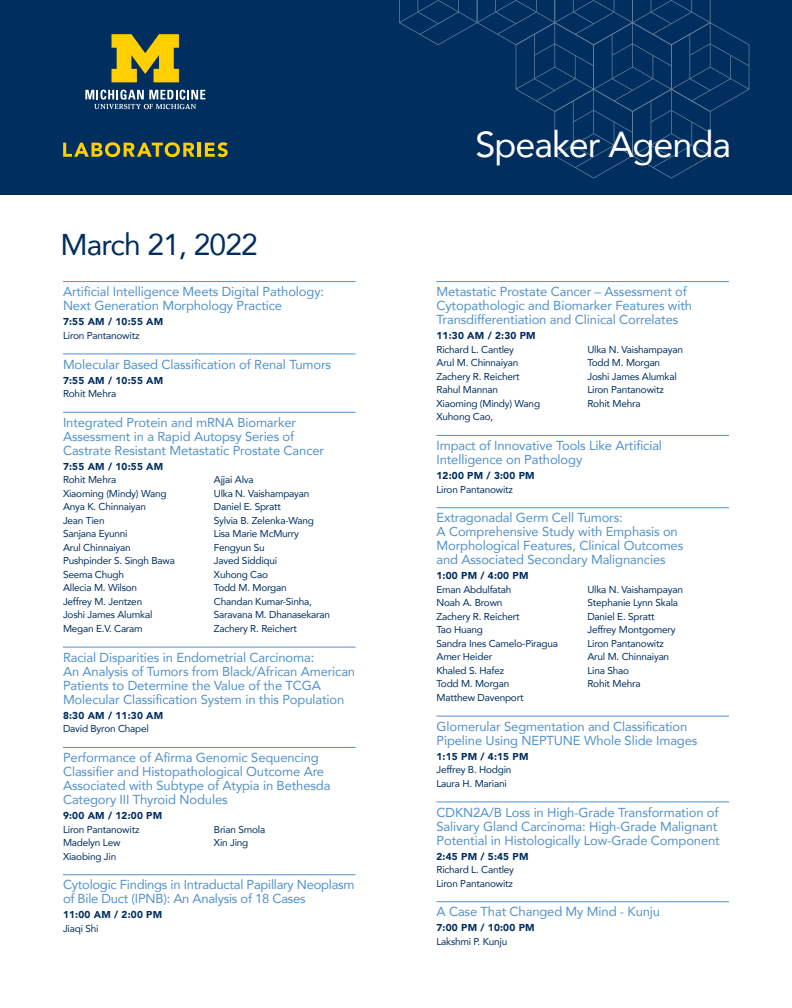
<style>
.page{position:relative;width:792px;height:1008px;background:#fff}
.page>*{position:absolute;margin:0;border:0;box-sizing:border-box;transform-origin:0 0}
.t1{font:36px "Avenir";letter-spacing:-.03em;color:#fff}
.Paragraph_Style_1{font:30px "Avenir";letter-spacing:-.03em;color:#002e5e}
.t2{font:13px/14px "Avenir";letter-spacing:-.01em;color:#5291c8}
.name{font:10px/13.5px "Avenir";letter-spacing:-.02em;color:#002e5e}
.Time{font:900 10px "Avenir";letter-spacing:.02em;color:#002e5e}
</style>
<div class="page">
<div style="left:0;top:0;width:792px;height:194px;background:#002e5e"></div>
<svg style="left:399px;top:0;width:350px;height:178px"></svg>
<hr style="left:63px;top:281px;width:293px;height:1px;background:#5291c8">
<hr style="left:63px;top:354px;width:293px;height:1px;background:#5291c8">
<hr style="left:63px;top:412px;width:293px;height:1px;background:#5291c8">
<hr style="left:63px;top:647px;width:293px;height:1px;background:#5291c8">
<hr style="left:63px;top:747px;width:293px;height:1px;background:#5291c8">
<hr style="left:63px;top:875px;width:293px;height:1px;background:#5291c8">
<hr style="left:436px;top:281px;width:293px;height:1px;background:#5291c8">
<hr style="left:436px;top:435px;width:293px;height:1px;background:#5291c8">
<hr style="left:436px;top:508px;width:293px;height:1px;background:#5291c8">
<hr style="left:436px;top:716px;width:293px;height:1px;background:#5291c8">
<hr style="left:436px;top:802px;width:293px;height:1px;background:#5291c8">
<hr style="left:436px;top:902px;width:293px;height:1px;background:#5291c8">
<svg style="left:85px;top:90px;width:120px;height:19px"></svg>
<svg style="left:112px;top:34px;width:67px;height:48px"></svg>
<svg style="left:63px;top:142px;width:132px;height:15px"></svg>
<hr style="left:198px;top:143px;width:3px;height:14px;background:#ffcf01">
<svg style="left:205px;top:142px;width:23px;height:15px"></svg>
<p class="Paragraph_Style_1" style="left:60px;top:221px;width:199px">March 21, 2022</p>
<p class="t2" style="left:63px;top:284px;width:263px">Artificial Intelligence Meets Digital Pathology:<br>Next Generation Morphology Practice</p>
<p class="Time" style="left:63px;top:313px;width:102px">7:55 AM / 10:55 AM</p>
<p class="name" style="left:63px;top:328px;width:78px">Liron Pantanowitz</p>
<p class="t2" style="left:63px;top:357px;width:270px">Molecular Based Classification of Renal Tumors</p>
<p class="Time" style="left:63px;top:372px;width:102px">7:55 AM / 10:55 AM</p>
<p class="name" style="left:63px;top:387px;width:55px">Rohit Mehra</p>
<p class="t2" style="left:63px;top:415px;width:263px">Integrated Protein and mRNA Biomarker<br>Assessment in a Rapid Autopsy Series of<br>Castrate Resistant Metastatic Prostate Cancer</p>
<p class="Time" style="left:63px;top:458px;width:102px">7:55 AM / 10:55 AM</p>
<p class="name" style="left:63px;top:473px;width:113px">Rohit Mehra<br>Xiaoming (Mindy) Wang<br>Anya K. Chinnaiyan<br>Jean Tien<br>Sanjana Eyunni<br>Arul Chinnaiyan<br>Pushpinder S. Singh Bawa<br>Seema Chugh<br>Allecia M. Wilson<br>Jeffrey M. Jentzen<br>Joshi James Alumkal<br>Megan E.V. Caram</p>
<p class="name" style="left:214px;top:473px;width:118px">Ajjai Alva<br>Ulka N. Vaishampayan<br>Daniel E. Spratt<br>Sylvia B. Zelenka-Wang<br>Lisa Marie McMurry<br>Fengyun Su<br>Javed Siddiqui<br>Xuhong Cao<br>Todd M. Morgan<br>Chandan Kumar-Sinha,<br>Saravana M. Dhanasekaran<br>Zachery R. Reichert</p>
<p class="t2" style="left:63px;top:650px;width:294px">Racial Disparities in Endometrial Carcinoma:<br>An Analysis of Tumors from Black/African American Patients to Determine the Value of the TCGA Molecular Classification System in this Population</p>
<p class="Time" style="left:63px;top:707px;width:102px">8:30 AM / 11:30 AM</p>
<p class="name" style="left:63px;top:722px;width:87px">David Byron Chapel</p>
<p class="t2" style="left:63px;top:750px;width:269px">Performance of Afirma Genomic Sequencing Classifier and Histopathological Outcome Are Associated with Subtype of Atypia in Bethesda Category III Thyroid Nodules</p>
<p class="Time" style="left:63px;top:807px;width:101px">9:00 AM / 12:00 PM</p>
<p class="name" style="left:63px;top:822px;width:78px">Liron Pantanowitz<br>Madelyn Lew<br>Xiaobing Jin</p>
<p class="name" style="left:214px;top:822px;width:53px">Brian Smola<br>Xin Jing</p>
<p class="t2" style="left:63px;top:878px;width:293px">Cytologic Findings in Intraductal Papillary Neoplasm of Bile Duct (IPNB): An Analysis of 18 Cases</p>
<p class="Time" style="left:63px;top:906px;width:101px">11:00 AM / 2:00 PM</p>
<p class="name" style="left:63px;top:921px;width:37px">Jiaqi Shi</p>
<p class="t1" style="left:476px;top:116px;width:257px">Speaker Agenda</p>
<p class="t2" style="left:436px;top:284px;width:257px">Metastatic Prostate Cancer – Assessment of<br>Cytopathologic and Biomarker Features with<br>Transdifferentiation and Clinical Correlates</p>
<p class="Time" style="left:436px;top:327px;width:101px">11:30 AM / 2:30 PM</p>
<p class="name" style="left:436px;top:342px;width:105px">Richard L. Cantley<br>Arul M. Chinnaiyan<br>Zachery R. Reichert<br>Rahul Mannan<br>Xiaoming (Mindy) Wang<br>Xuhong Cao,</p>
<p class="name" style="left:587px;top:342px;width:97px">Ulka N. Vaishampayan<br>Todd M. Morgan<br>Joshi James Alumkal<br>Liron Pantanowitz<br>Rohit Mehra</p>
<p class="t2" style="left:436px;top:438px;width:227px">Impact of Innovative Tools Like Artificial<br>Intelligence on Pathology</p>
<p class="Time" style="left:436px;top:467px;width:100px">12:00 PM / 3:00 PM</p>
<p class="name" style="left:436px;top:482px;width:78px">Liron Pantanowitz</p>
<p class="t2" style="left:436px;top:511px;width:248px">Extragonadal Germ Cell Tumors:<br>A Comprehensive Study with Emphasis on Morphological Features, Clinical Outcomes and Associated Secondary Malignancies</p>
<p class="Time" style="left:436px;top:567px;width:94px">1:00 PM / 4:00 PM</p>
<p class="name" style="left:436px;top:582px;width:123px">Eman Abdulfatah<br>Noah A. Brown<br>Zachery R. Reichert<br>Tao Huang<br>Sandra Ines Camelo-Piragua<br>Amer Heider<br>Khaled S. Hafez<br>Todd M. Morgan<br>Matthew Davenport</p>
<p class="name" style="left:587px;top:582px;width:97px">Ulka N. Vaishampayan<br>Stephanie Lynn Skala<br>Daniel E. Spratt<br>Jeffrey Montgomery<br>Liron Pantanowitz<br>Arul M. Chinnaiyan<br>Lina Shao<br>Rohit Mehra</p>
<p class="t2" style="left:436px;top:719px;width:262px">Glomerular Segmentation and Classification<br>Pipeline Using NEPTUNE Whole Slide Images</p>
<p class="Time" style="left:436px;top:748px;width:94px">1:15 PM / 4:15 PM</p>
<p class="name" style="left:436px;top:763px;width:76px">Jeffrey B. Hodgin<br>Laura H. Mariani</p>
<p class="t2" style="left:436px;top:805px;width:285px">CDKN2A/B Loss in High-Grade Transformation of<br>Salivary Gland Carcinoma: High-Grade Malignant<br>Potential in Histologically Low-Grade Component</p>
<p class="Time" style="left:436px;top:848px;width:94px">2:45 PM / 5:45 PM</p>
<p class="name" style="left:436px;top:863px;width:79px">Richard L. Cantley<br>Liron Pantanowitz</p>
<p class="t2" style="left:436px;top:905px;width:225px">A Case That Changed My Mind - Kunju</p>
<p class="Time" style="left:436px;top:919px;width:100px">7:00 PM / 10:00 PM</p>
<p class="name" style="left:436px;top:934px;width:72px">Lakshmi P. Kunju</p>
</div>
